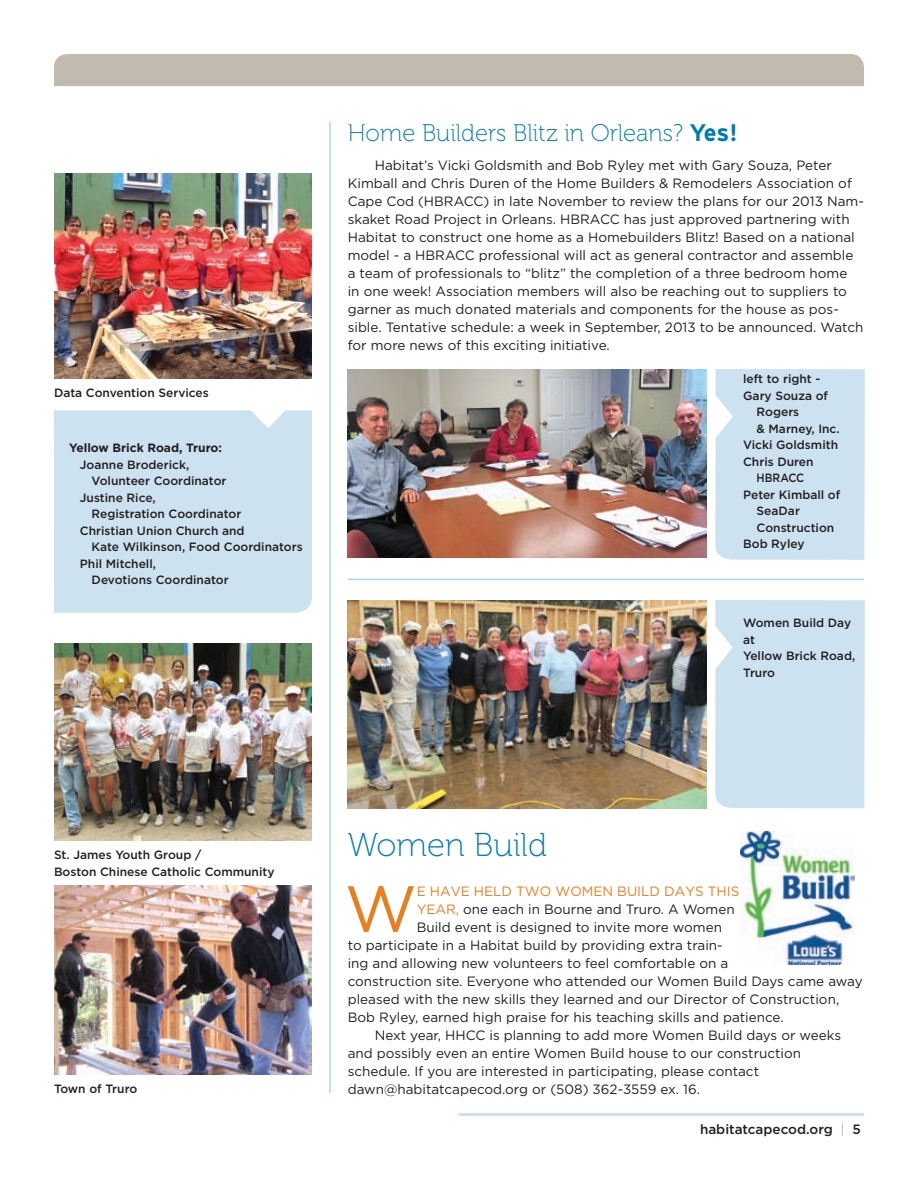
<style>
.page{position:relative;width:918px;height:1188px;background:#fff}
.page>*{position:absolute;margin:0;border:0;box-sizing:border-box;transform-origin:0 0}
.t1{font:64.95px "Gotham";color:#ea7e1d}
.t2{font:33px "Museo 100";color:#007cb1}
.t3{font:24px "Museo 100";color:#007cb1}
.t4{font:13.5px/18px "Gotham";color:#231f20}
.t5{font:13.5px "Gotham";color:#ea7e1d}
.t6{font:500 13.5px "Gotham";color:#231f20}
.t7{font:500 12px/16.5px "Gotham";color:#231f20}
.t8{font:700 12px "Gotham";color:#231f20}
.t9{font:500 12px "Gotham";color:#231f20;scale:.9 1}
.s1{font-family:"Interstate";font-weight:700}
.s2{color:#ea7e1d}
.s3{font-weight:100}
</style>
<div class="page">
<div style="left:54px;top:54px;width:810px;height:32px;background:#c1bbaf"></div>
<hr style="left:459px;top:1114px;width:405px;height:2px;background:#cce2f0">
<img style="left:54px;top:886px;width:257px;height:188px">
<img style="left:54px;top:174px;width:258px;height:204px">
<img style="left:54px;top:644px;width:258px;height:196px">
<img style="left:740px;top:831px;width:115px;height:134px">
<img style="left:348px;top:369px;width:358px;height:188px">
<img style="left:348px;top:600px;width:358px;height:208px">
<hr style="left:330px;top:122px;width:1px;height:971px;background:#8fc3e9">
<hr style="left:348px;top:579px;width:516px;height:1px;background:#8fc3e9">
<div style="left:715px;top:369px;width:150px;height:191px;background:#cce2f0"></div>
<div style="left:715px;top:600px;width:150px;height:208px;background:#cce2f0"></div>
<div style="left:54px;top:410px;width:258px;height:203px;background:#cce2f0"></div>
<p class="t7" style="left:54px;top:384px;width:156px">Data Convention Services</p>
<p class="t8" style="left:69px;top:440px;width:154px">Yellow Brick Road, Truro:</p>
<p class="t7" style="left:80px;top:456px;width:111px">Joanne Broderick,</p>
<p class="t7" style="left:92px;top:472px;width:136px">Volunteer Coordinator</p>
<p class="t7" style="left:80px;top:489px;width:77px">Justine Rice,</p>
<p class="t7" style="left:92px;top:505px;width:151px">Registration Coordinator</p>
<p class="t7" style="left:80px;top:522px;width:166px">Christian Union Church and</p>
<p class="t7" style="left:92px;top:538px;width:213px">Kate Wilkinson, Food Coordinators</p>
<p class="t7" style="left:80px;top:555px;width:78px">Phil Mitchell,</p>
<p class="t7" style="left:92px;top:571px;width:139px">Devotions Coordinator</p>
<h3 class="t3" style="left:348px;top:120px;width:391px">Home Builders Blitz in Orleans? <span class="s1">Yes!</span></h3>
<p class="t4" style="left:348px;top:156px;width:518px;text-indent:27px">Habitat’s Vicki goldsmith and Bob Ryley met with gary Souza, Peter Kimball and chris duren of the Home Builders &amp; Remodelers Association of cape cod (HBRAcc) in late november to review the plans for our 2013 nam&shy;skaket Road Project in orleans. HBRAcc has just approved partnering with Habitat to construct one home as a Homebuilders Blitz! Based on a national model - a HBRAcc professional will act as general contractor and assemble a team of professionals to “blitz” the completion of a three bedroom home<br>in one week! Association members will also be reaching out to suppliers to garner as much donated materials and components for the house as pos&shy;sible. Tentative schedule: a week in September, 2013 to be announced. Watch for more news of this exciting initiative.</p>
<p class="t7" style="left:743px;top:371px;width:79px">left to right -</p>
<p class="t7" style="left:743px;top:387px;width:87px">Gary Souza of</p>
<p class="t7" style="left:757px;top:404px;width:44px">Rogers</p>
<p class="t7" style="left:757px;top:420px;width:85px">&amp; Marney, Inc.</p>
<p class="t7" style="left:743px;top:437px;width:97px">Vicki Goldsmith</p>
<p class="t7" style="left:743px;top:453px;width:72px">Chris Duren</p>
<p class="t9" style="left:757px;top:470px;width:54px">HBRACC</p>
<p class="t7" style="left:743px;top:486px;width:99px">Peter Kimball of</p>
<p class="t7" style="left:757px;top:503px;width:45px">SeaDar</p>
<p class="t7" style="left:757px;top:519px;width:79px">Construction</p>
<p class="t7" style="left:743px;top:536px;width:63px">Bob Ryley</p>
<p class="t7" style="left:743px;top:615px;width:114px">Women Build Day at<br>Yellow Brick Road,<br>Truro</p>
<p class="t7" style="left:54px;top:847px;width:222px">St. James Youth Group /<br>Boston Chinese Catholic Community</p>
<h2 class="t2" style="left:348px;top:827px;width:201px">Women Build</h2>
<h1 class="t1" style="left:345px;top:867px;width:73px">W</h1>
<p class="t5" style="left:417px;top:882px;width:324px">E HAVE HELD TWO WOMEN BuILD DAYS THIS</p>
<p class="t4" style="left:417px;top:900px;width:320px"><span class="s2">YEAR,</span> one each in Bourne and Truro. A Women</p>
<p class="t4" style="left:417px;top:918px;width:307px">Build event is designed to invite more women</p>
<p class="t4" style="left:348px;top:936px;width:377px">to participate in a Habitat build by providing extra train-</p>
<p class="t4" style="left:348px;top:954px;width:382px">ing and allowing new volunteers to feel comfortable on a</p>
<p class="t4" style="left:348px;top:972px;width:517px">construction site. Everyone who attended our Women Build Days came away</p>
<p class="t4" style="left:348px;top:990px;width:493px">pleased with the new skills they learned and our Director of Construction,</p>
<p class="t4" style="left:348px;top:1008px;width:437px">Bob Ryley, earned high praise for his teaching skills and patience.</p>
<p class="t4" style="left:375px;top:1026px;width:468px">Next year, HHCC is planning to add more Women Build days or weeks</p>
<p class="t4" style="left:348px;top:1044px;width:455px">and possibly even an entire Women Build house to our construction</p>
<p class="t4" style="left:348px;top:1062px;width:413px">schedule. If you are interested in participating, please contact</p>
<p class="t7" style="left:54px;top:1080px;width:85px">Town of Truro</p>
<p class="t4" style="left:348px;top:1080px;width:354px">dawn@habitatcapecod.org or (508) 362-3559 ex. 16.</p>
<p class="t6" style="left:700px;top:1121px;width:162px">habitatcapecod.org <span class="s3">|</span> 5</p>
</div>
